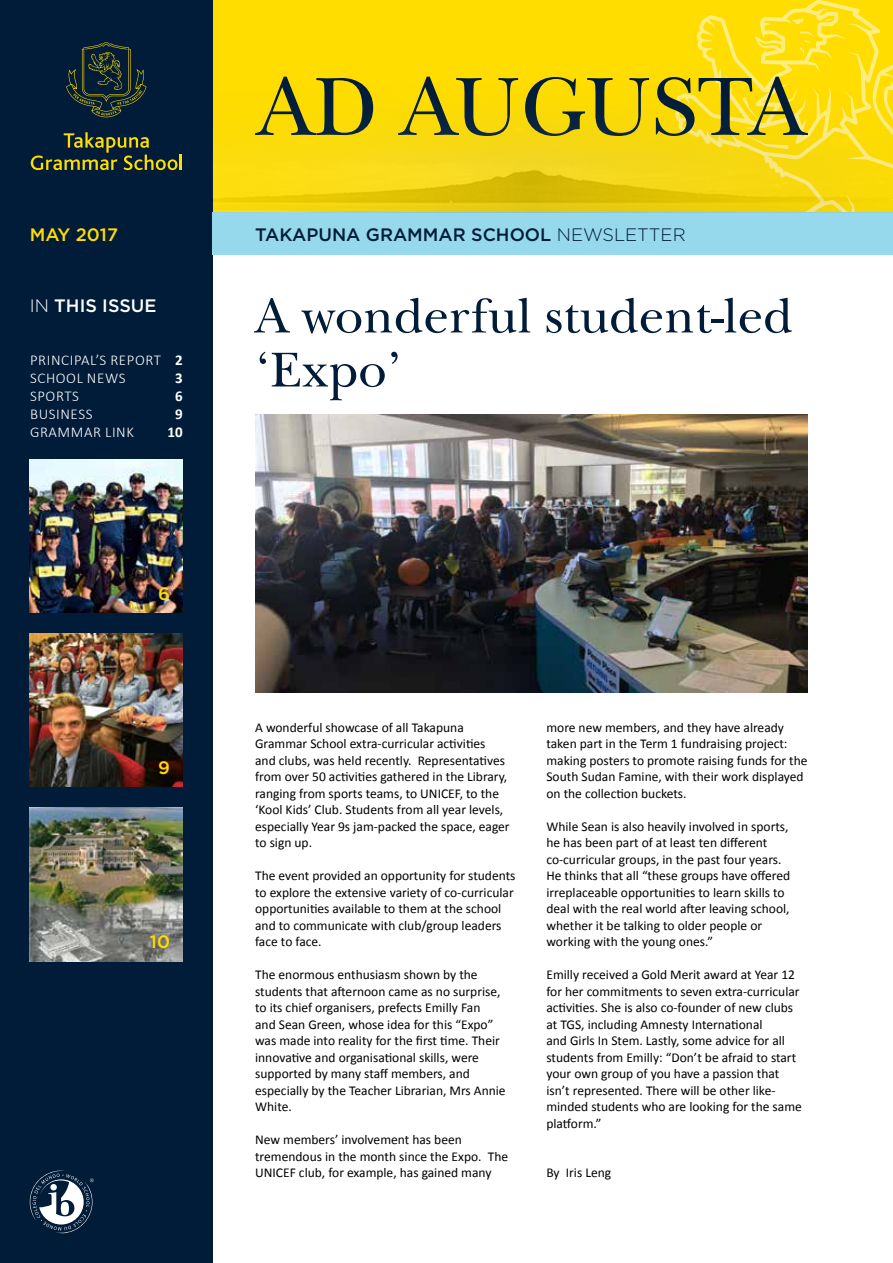
<style>
.page{position:relative;width:893px;height:1263px;background:#fff}
.page>*{position:absolute;margin:0;border:0;box-sizing:border-box;transform-origin:0 0}
.t1{font:51px/54px "New Baskerville Std";color:#001c38}
.t2{font:500 18px "Gotham";color:#001c38}
.t3{font:500 18px "Gotham";color:#fff}
.t4{font:500 18px "Gotham";color:#fd0}
.t5{font:300 15px/18px "Calibri";letter-spacing:.04em;color:#fff}
.t6{font:700 15px/18px "Calibri";color:#fff;text-align:center}
.t7{font:13.5px/16.5px "Calibri";color:#000}
.s1{font-weight:300}
</style>
<div class="page">
<div style="left:0;top:0;width:213px;height:1263px;background:#001c38"></div>
<div style="left:213px;top:0;width:680px;height:213px;background:#fd0"></div>
<svg style="left:696px;top:0;width:197px;height:68px"></svg>
<svg style="left:800px;top:31px;width:16px;height:27px"></svg>
<svg style="left:826px;top:18px;width:7px;height:3px"></svg>
<svg style="left:792px;top:18px;width:12px;height:7px"></svg>
<div style="left:213px;top:213px;width:680px;height:42px;background:#96d9ec"></div>
<svg style="left:66px;top:43px;width:80px;height:74px"></svg>
<svg style="left:31px;top:132px;width:151px;height:38px"></svg>
<svg style="left:30px;top:1170px;width:64px;height:63px"></svg>
<img style="left:213px;top:68px;width:680px;height:145px">
<img style="left:30px;top:459px;width:153px;height:153px">
<img style="left:30px;top:634px;width:153px;height:153px">
<img style="left:30px;top:808px;width:153px;height:153px">
<img style="left:255px;top:415px;width:553px;height:277px">
<h2 class="t4" style="left:30px;top:223px;width:90px">MAY 2017</h2>
<h2 class="t3" style="left:30px;top:294px;width:128px"><span class="s1">IN</span> THIS ISSUE</h2>
<p class="t5" style="left:30px;top:351px;width:133px">PRINCIPAL’S REPORT<br>SCHOOL N EWS<br>SP ORTS<br>BUSINESS<br>GRAMMAR LINK</p>
<p class="t6" style="left:168px;top:351px;width:17px">2<br>3<br>6<br>9<br>10</p>
<h2 class="t4" style="left:158px;top:581px;width:13px">6</h2>
<h2 class="t4" style="left:158px;top:756px;width:13px">9</h2>
<h2 class="t4" style="left:150px;top:930px;width:22px">10</h2>
<h2 class="t2" style="left:255px;top:223px;width:432px">TAKAPUNA GRAMMAR SCHOOL <span class="s1">NEWSLETTER</span></h2>
<h1 class="t1" style="left:255px;top:289px;width:539px">A wonderful student-led ‘Expo’</h1>
<p class="t7" style="left:255px;top:719px;width:256px">A wonderful showcase of all Takapuna Grammar School extra-curricular activities<br>and clubs, was held recently. Representatives from over 50 activities gathered in the Library, ranging from sports teams, to UNICEF, to the ‘Kool Kids’ Club. Students from all year levels, especially Year 9s jam-packed the space, eager to sign up.</p>
<p class="t7" style="left:255px;top:868px;width:262px">The event provided an opportunity for students to explore the extensive variety of co-curricular opportunities available to them at the school and to communicate with club/group leaders face to face.</p>
<p class="t7" style="left:255px;top:967px;width:252px">The enormous enthusiasm shown by the students that afternoon came as no surprise, to its chief organisers, prefects Emilly Fan<br>and Sean Green, whose idea for this “Expo” was made into reality for the first time. Their innovative and organisational skills, were supported by many staff members, and especially by the Teacher Librarian, Mrs Annie White.</p>
<p class="t7" style="left:255px;top:1132px;width:255px">New members’ involvement has been tremendous in the month since the Expo. The<br>UNICEF club, for example, has gained many</p>
<p class="t7" style="left:546px;top:719px;width:263px">more new members, and they have already taken part in the Term 1 fundraising project: making posters to promote raising funds for the South Sudan Famine, with their work displayed on the collection buckets.</p>
<p class="t7" style="left:546px;top:818px;width:245px">While Sean is also heavily involved in sports, he has been part of at least ten different co-curricular groups, in the past four years.<br>He thinks that all “these groups have offered irreplaceable opportunities to learn skills to deal with the real world after leaving school, whether it be talking to older people or working with the young ones.”</p>
<p class="t7" style="left:546px;top:967px;width:257px">Emilly received a Gold Merit award at Year 12 for her commitments to seven extra-curricular activities. She is also co-founder of new clubs at TGS, including Amnesty International<br>and Girls In Stem. Lastly, some advice for all students from Emilly: “Don’t be afraid to start your own group of you have a passion that isn’t represented. There will be other like&shy;minded students who are looking for the same platform.”</p>
<p class="t7" style="left:546px;top:1165px;width:66px">By Iris Leng</p>
</div>
